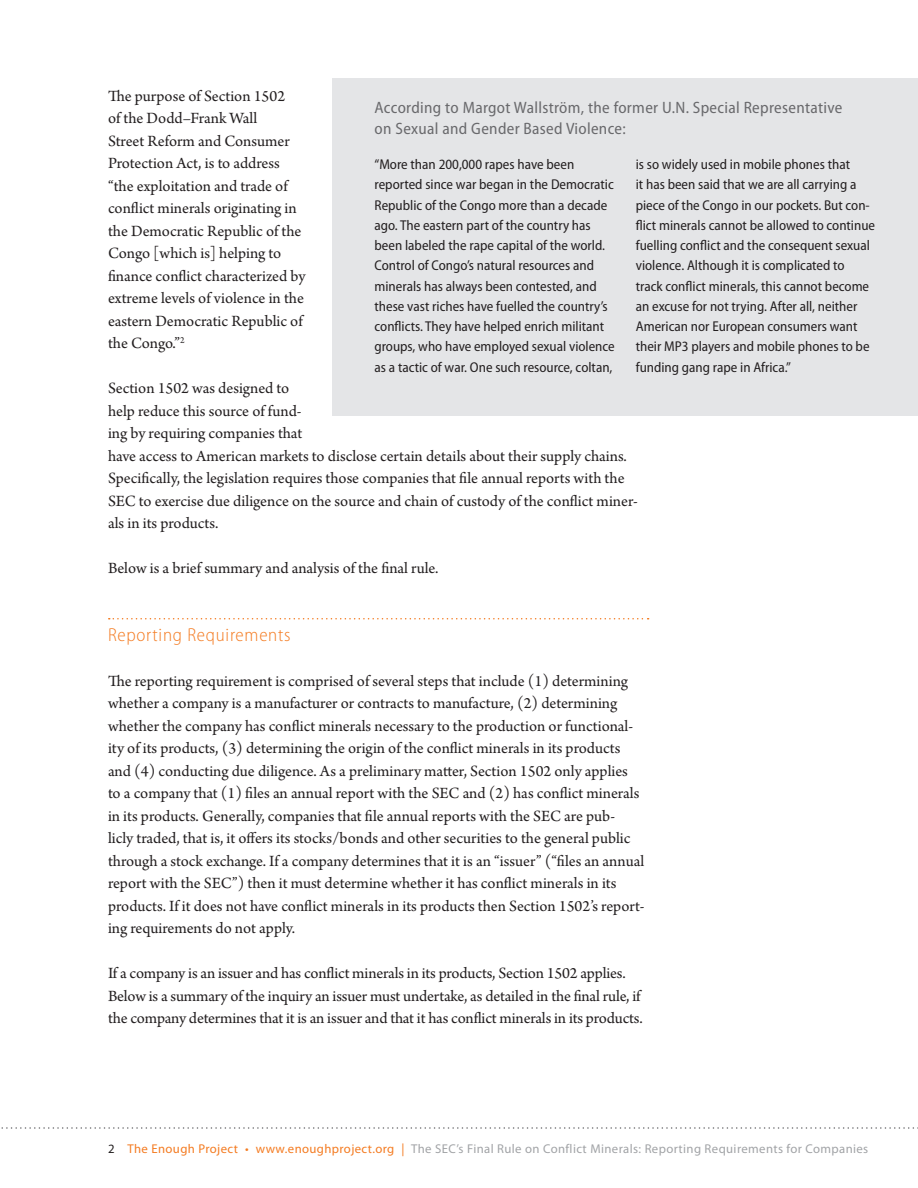
<style>
.page{position:relative;width:918px;height:1188px;background:#fff}
.page>*{position:absolute;margin:0;border:0;box-sizing:border-box;transform-origin:0 0}
.Header1{font:300 semi-condensed 18.75px "Myriad Pro";letter-spacing:.04em;color:#f47b21}
.Body{font:16.5px/22.5px "Arno Pro";color:#231f20}
.Sidebar_Subtitle{font:semi-condensed 16.5px/21px "Myriad Pro";letter-spacing:.02em;color:#69696c}
.Sidebar_Text{font:semi-condensed 14.25px/20.2px "Myriad Pro";color:#231f20}
.t1{font:12.75px "Myriad Pro";letter-spacing:.03em;color:#a1a3a6}
.s1{color:#231f20}
.s2{color:#f47b21}
</style>
<div class="page">
<svg style="left:1px;top:1127px;width:917px;height:2px"></svg>
<svg style="left:109px;top:618px;width:540px;height:2px"></svg>
<div style="left:333px;top:126px;width:585px;height:290px;background:#e4e5e7"></div>
<div style="left:333px;top:78px;width:585px;height:59px;background:#e4e5e7"></div>
<p class="Body" style="left:108px;top:85px;width:199px">The purpose of Section 1502<br>of the Dodd–Frank Wall<br>Street Reform and Consumer<br>Protection Act, is to address “the exploitation and trade of conflict minerals originating in the Democratic Republic of the<br>Congo [which is] helping to finance conflict characterized by extreme levels of violence in the eastern Democratic Republic of the Congo.”<sup>2</sup></p>
<p class="Body" style="left:108px;top:378px;width:531px">Section 1502 was designed to<br>help reduce this source of fund-<br>ing by requiring companies that<br>have access to American markets to disclose certain details about their supply chains.<br>Specifically, the legislation requires those companies that file annual reports with the SEC to exercise due diligence on the source and chain of custody of the conflict miner&shy;als in its products.</p>
<p class="Body" style="left:108px;top:558px;width:332px">Below is a brief summary and analysis of the final rule.</p>
<p class="Sidebar_Subtitle" style="left:375px;top:97px;width:469px">According to Margot Wallström, the former U.N. Special Representative on Sexual and Gender Based Violence:</p>
<p class="Sidebar_Text" style="left:375px;top:155px;width:242px">“More than 200,000 rapes have been reported since war began in the Democratic Republic of the Congo more than a decade ago. The eastern part of the country has been labeled the rape capital of the world.<br>Control of Congo’s natural resources and minerals has always been contested, and these vast riches have fuelled the country’s conflicts. They have helped enrich militant groups, who have employed sexual violence as a tactic of war. One such resource, coltan,</p>
<p class="Sidebar_Text" style="left:636px;top:155px;width:241px">is so widely used in mobile phones that<br>it has been said that we are all carrying a piece of the Congo in our pockets. But con&shy;flict minerals cannot be allowed to continue fuelling conflict and the consequent sexual violence. Although it is complicated to track conflict minerals, this cannot become an excuse for not trying. After all, neither American nor European consumers want their MP3 players and mobile phones to be funding gang rape in Africa.”</p>
<p class="Header1" style="left:108px;top:624px;width:184px">Reporting Requirements</p>
<p class="Body" style="left:108px;top:670px;width:538px">The reporting requirement is comprised of several steps that include (1) determining whether a company is a manufacturer or contracts to manufacture, (2) determining whether the company has conflict minerals necessary to the production or functional&shy;ity of its products, (3) determining the origin of the conflict minerals in its products and (4) conducting due diligence. As a preliminary matter, Section 1502 only applies to a company that (1) files an annual report with the SEC and (2) has conflict minerals in its products. Generally, companies that file annual reports with the SEC are pub&shy;licly traded, that is, it offers its stocks/bonds and other securities to the general public through a stock exchange. If a company determines that it is an “issuer” (“files an annual report with the SEC”) then it must determine whether it has conflict minerals in its products. If it does not have conflict minerals in its products then Section 1502’s report&shy;ing requirements do not apply.</p>
<p class="Body" style="left:108px;top:963px;width:536px">If a company is an issuer and has conflict minerals in its products, Section 1502 applies.<br>Below is a summary of the inquiry an issuer must undertake, as detailed in the final rule, if the company determines that it is an issuer and that it has conflict minerals in its products.</p>
<p class="t1" style="left:108px;top:1141px;width:762px"><span class="s1">2</span> <span class="s2">The Enough Project • www.enoughproject.org |</span> The SEC’s Final Rule on Conflict Minerals: Reporting Requirements for Companies</p>
</div>
